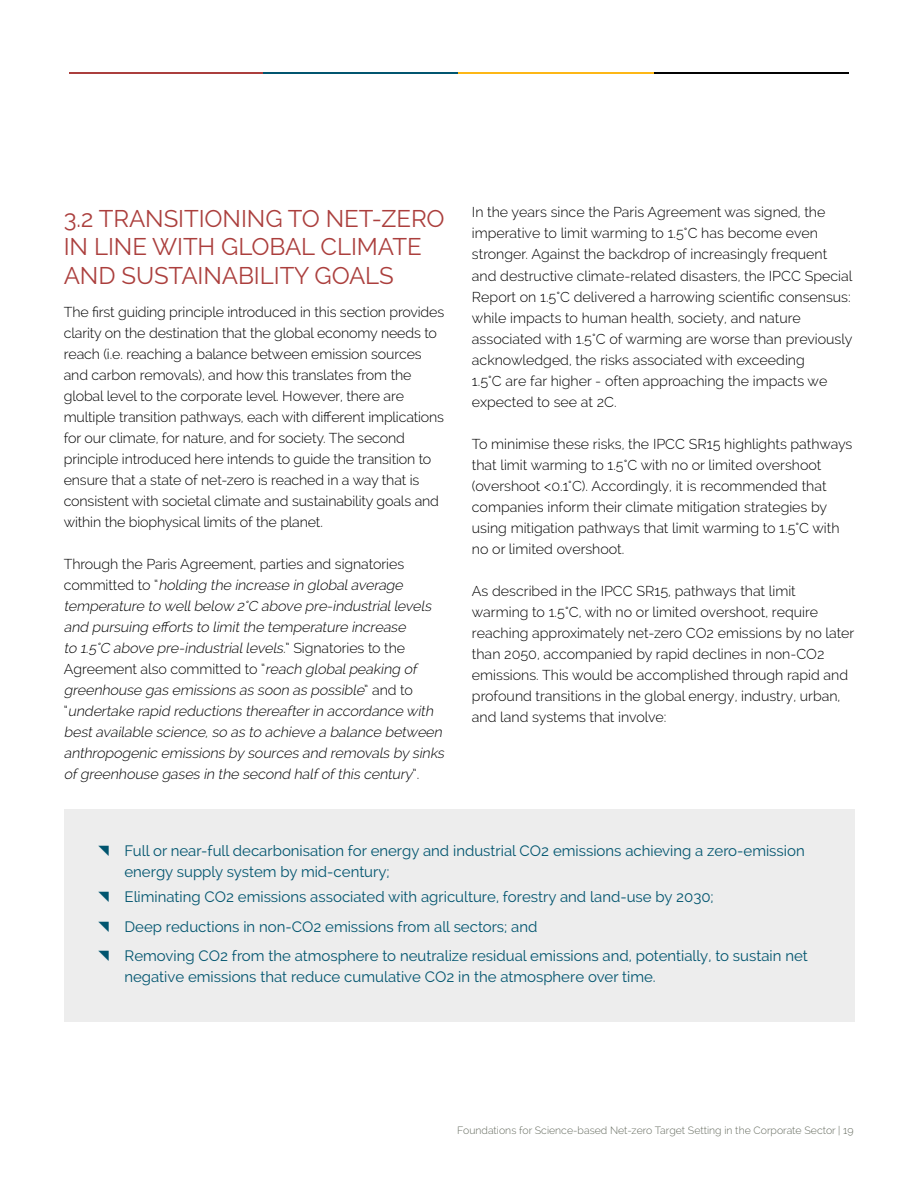
<style>
.page{position:relative;width:918px;height:1188px;background:#fff}
.page>*{position:absolute;margin:0;border:0;box-sizing:border-box;transform-origin:0 0}
.t1{font:24px/28.5px "Raleway";letter-spacing:-.005em;color:#ab3f3d}
.t2{font:15px/29.5px "Raleway";color:#01556f}
.t3{font:300 14.25px/21px "Raleway";color:#000}
.t4{font:italic 300 14.25px/21px "Raleway";letter-spacing:-.005em;color:#000}
.t5{font:300 10.5px "Raleway";color:#656b5f}
.s1{font-style:normal}
</style>
<div class="page">
<hr style="left:69px;top:72px;width:195px;height:2px;background:#ab3f3d">
<hr style="left:264px;top:72px;width:195px;height:2px;background:#01556f">
<hr style="left:654px;top:72px;width:195px;height:2px;background:#030303">
<hr style="left:459px;top:72px;width:195px;height:2px;background:#fdb717">
<div style="left:64px;top:810px;width:791px;height:212px;background:#ededed"></div>
<h1 class="t1" style="left:64px;top:206px;width:382px">3.2 TRANSITIONING TO NET-ZERO<br>IN LINE WITH GLOBAL CLIMATE<br>AND SUSTAINABILITY GOALS</h1>
<p class="t3" style="left:64px;top:303px;width:382px">The first guiding principle introduced in this section provides clarity on the destination that the global economy needs to reach (i.e. reaching a balance between emission sources and carbon removals), and how this translates from the global level to the corporate level. However, there are multiple transition pathways, each with different implications for our climate, for nature, and for society. The second principle introduced here intends to guide the transition to ensure that a state of net-zero is reached in a way that is consistent with societal climate and sustainability goals and within the biophysical limits of the planet.</p>
<p class="t4" style="left:64px;top:555px;width:384px"><span class="s1">Through the Paris Agreement, parties and signatories<br>c o m m i tte d to “</span> holding the increase in global average temperature to well below 2°C above pre-industrial levels and pursuing efforts to limit the temperature increase<br>to 1.5°C above pre-industrial levels.<span class="s1">” S i g n a to r i e s to t h e Agreement also committed to “</span>reach global peaking of greenhouse gas emissions as soon as possible<span class="s1">” a n d t o<br>“</span> undertake rapid reductions thereafterin accordance with best available science, so as to achieve a balance between anthropogenic emissions by sources and removals by sinks of greenhouse gases in the second half of this century<span class="s1">” .</span></p>
<p class="t3" style="left:472px;top:203px;width:382px">In the years since the Paris Agreement was signed, the imperative to limit warming to 1.5°C has become even stronger. Against the backdrop of increasingly frequent and destructive climate-related disasters, the IPCC Special Report on 1.5°C delivered a harrowing scientific consensus: while impacts to human health, society, and nature associated with 1.5°C of warming are worse than previously acknowledged, the risks associated with exceeding<br>1.5°C are far higher - often approaching the impacts we expected to see at 2C.</p>
<p class="t3" style="left:472px;top:434px;width:382px">To minimise these risks, the IPCC SR15 highlights pathways that limit warming to 1.5°C with no or limited overshoot (overshoot &lt;0.1°C). Accordingly, it is recommended that companies inform their climate mitigation strategies by using mitigation pathways that limit warming to 1.5°C with no or limited overshoot.</p>
<p class="t3" style="left:472px;top:581px;width:384px">As described in the IPCC SR15, pathways that limit warming to 1.5°C, with no or limited overshoot, require reaching approximately net-zero CO2 emissions by no later than 2050, accompanied by rapid declines in non-CO2 emissions. This would be accomplished through rapid and profound transitions in the global energy, industry, urban, and land systems that involve:</p>
<p class="t2" style="left:124px;top:842px;width:682px;line-height:21px">Full or near-full decarbonisation for energy and industrial CO2 emissions achieving a zero-emission energy supply system by mid-century;</p>
<p class="t2" style="left:124px;top:884px;width:685px">Eliminating CO2 emissions associated with agriculture, forestry and land-use by 2030;<br>Deep reductions in non-CO2 emissions from all sectors; and<br>Removing CO2 from the atmosphere to neutralize residual emissions and, potentially, to sustain net</p>
<p class="t2" style="left:124px;top:964px;width:533px">negative emissions that reduce cumulative CO2 in the atmosphere over time.</p>
<p class="t5" style="left:457px;top:1125px;width:398px">Foundations for Science-based Net-zero Target Setting in the Corporate Sector | 19</p>
</div>
